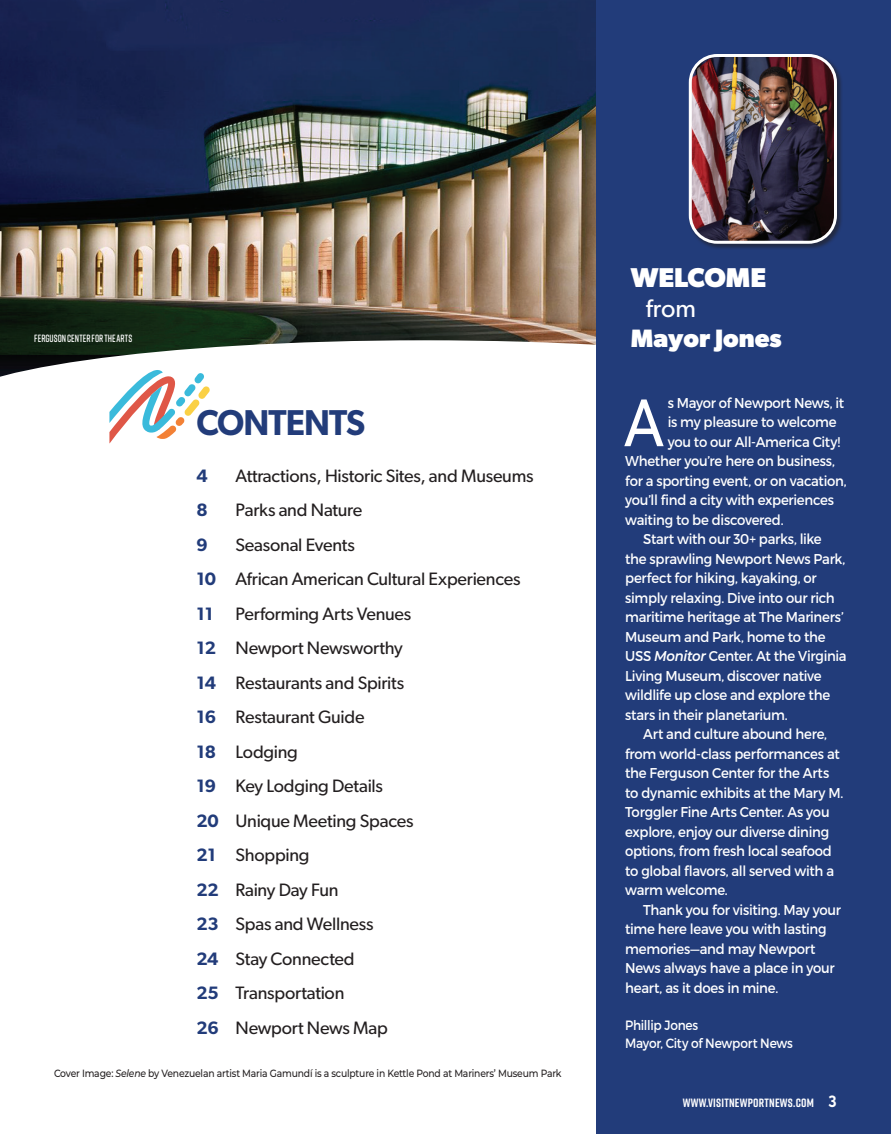
<style>
.page{position:relative;width:891px;height:1134px;background:#fff}
.page>*{position:absolute;margin:0;border:0;box-sizing:border-box;transform-origin:0 0}
.t1{font:67.5px "Gibson";color:#fff;scale:.9 1}
.t2{font:600 36px "Gibson";letter-spacing:-.025em;color:#223c7a;scale:.96 1}
.t3{font:700 27.3px "Gibson";color:#fff}
.t4{font:700 25.2px "Gibson";color:#fff}
.t5{font:25.2px "Gibson";color:#fff}
.t6{font:18px "Gibson";letter-spacing:-.015em;color:#231f20}
.t7{font:600 18px "Gibson";color:#223c7a}
.t8{font:14.25px/19.5px "Montserrat";letter-spacing:-.02em;color:#fff;scale:.93 1}
.t9{font:13.5px "Montserrat";letter-spacing:-.02em;color:#fff;scale:.9 1}
.t10{font:700 12px "Rift";letter-spacing:.02em;color:#fff}
.t11{font:500 10.5px "Montserrat";letter-spacing:-.02em;color:#231f20;scale:.88 1}
.t12{font:600 10.5px "Rift Soft";letter-spacing:.01em;color:#fff;scale:.88 1}
.s1{font-weight:600;color:#223c7a}
.s2{font-style:italic}
.s3{font-weight:600;font-style:italic}
.s4{font-family:"Gibson";font-weight:600;font-size:16.5px}
</style>
<div class="page">
<img style="left:0;top:0;width:596px;height:340px">
<svg style="left:0;top:340px;width:596px;height:104px"></svg>
<div style="left:596px;top:0;width:295px;height:1134px;background:#223c7a"></div>
<div style="left:688px;top:54px;width:155px;height:196px;background:#231f20;opacity:.6"></div>
<img style="left:691px;top:56px;width:145px;height:186px">
<div style="left:689px;top:54px;width:148px;height:190px;border:3px solid #fff;border-radius:27px"></div>
<svg style="left:109px;top:370px;width:101px;height:73px"></svg>
<p class="t12" style="left:34px;top:331px;width:113px">FERGUSON CENTER FOR THE ARTS</p>
<p class="t2" style="left:197px;top:401px;width:177px">CONTENTS</p>
<p class="t7" style="left:197px;top:465px;width:13px">4</p>
<p class="t6" style="left:236px;top:465px;width:300px">Attractions, Historic Sites, and Museums</p>
<p class="t7" style="left:197px;top:499px;width:13px">8</p>
<p class="t6" style="left:236px;top:499px;width:128px">Parks and Nature</p>
<p class="t7" style="left:197px;top:534px;width:13px">9</p>
<p class="t6" style="left:236px;top:534px;width:121px">Seasonal Events</p>
<p class="t6" style="left:197px;top:568px;width:326px"><span class="s1">10</span> African American Cultural Experiences</p>
<p class="t6" style="left:197px;top:603px;width:216px"><span class="s1">11</span> Performing Arts Venues</p>
<p class="t6" style="left:197px;top:637px;width:208px"><span class="s1">12</span> Newport Newsworthy</p>
<p class="t6" style="left:197px;top:672px;width:209px"><span class="s1">14</span> Restaurants and Spirits</p>
<p class="t6" style="left:197px;top:706px;width:169px"><span class="s1">16</span> Restaurant Guide</p>
<p class="t6" style="left:197px;top:741px;width:103px"><span class="s1">18</span> Lodging</p>
<p class="t6" style="left:197px;top:775px;width:188px"><span class="s1">19</span> Key Lodging Details</p>
<p class="t6" style="left:197px;top:810px;width:218px"><span class="s1">20</span> Unique Meeting Spaces</p>
<p class="t6" style="left:197px;top:844px;width:115px"><span class="s1">21</span> Shopping</p>
<p class="t6" style="left:197px;top:879px;width:143px"><span class="s1">22</span> Rainy Day Fun</p>
<p class="t6" style="left:197px;top:913px;width:179px"><span class="s1">23</span> Spas and Wellness</p>
<p class="t6" style="left:197px;top:948px;width:160px"><span class="s1">24</span> Stay Connected</p>
<p class="t6" style="left:197px;top:982px;width:149px"><span class="s1">25</span> Transportation</p>
<p class="t6" style="left:197px;top:1017px;width:193px"><span class="s1">26</span> Newport News Map</p>
<p class="t11" style="left:54px;top:1066px;width:578px">Cover Image: <span class="s2">Selene</span> by Venezuelan artist Maria Gamundí is a sculpture in Kettle Pond at Mariners’ Museum Park</p>
<p class="t3" style="left:631px;top:261px;width:137px">WELCOME</p>
<p class="t5" style="left:646px;top:293px;width:52px">from</p>
<p class="t4" style="left:631px;top:323px;width:153px">Mayor Jones</p>
<p class="t8" style="left:668px;top:393px;width:191px">s Mayor of Newport News, it</p>
<p class="t8" style="left:668px;top:412px;width:183px">is my pleasure to welcome</p>
<p class="t8" style="left:668px;top:432px;width:187px">you to our All-America City!</p>
<p class="t8" style="left:625px;top:451px;width:227px">Whether you’re here on business,</p>
<p class="t8" style="left:625px;top:471px;width:240px">for a sporting event, or on vacation,</p>
<p class="t8" style="left:625px;top:490px;width:226px">you’ll find a city with experiences</p>
<p class="t8" style="left:625px;top:510px;width:172px">waiting to be discovered.</p>
<p class="t8" style="left:625px;top:529px;width:240px;text-indent:18px">Start with our 30+ parks, like the sprawling Newport News Park, perfect for hiking, kayaking, or simply relaxing. Dive into our rich maritime heritage at The Mariners’<br>Museum and Park, home to the<br>USS <span class="s3">Monitor</span> Center. At the Virginia<br>Living Museum, discover native wildlife up close and explore the stars in their planetarium.</p>
<p class="t8" style="left:625px;top:724px;width:236px;text-indent:18px">Art and culture abound here, from world-class performances at the Ferguson Center for the Arts to dynamic exhibits at the Mary M.<br>Torggler Fine Arts Center. As you explore, enjoy our diverse dining options, from fresh local seafood to global flavors, all served with a warm welcome.</p>
<p class="t8" style="left:625px;top:900px;width:234px;text-indent:18px">Thank you for visiting. May your time here leave you with lasting memories—and may Newport<br>News always have a place in your heart, as it does in mine.</p>
<p class="t9" style="left:625px;top:1017px;width:83px">Phillip Jones</p>
<p class="t9" style="left:625px;top:1035px;width:188px">Mayor, City of Newport News</p>
<p class="t1" style="left:624px;top:382px;width:45px">A</p>
<p class="t10" style="left:683px;top:1094px;width:156px">WWW.VISITNEWPORTNEWS.COM <span class="s4">3</span></p>
</div>
